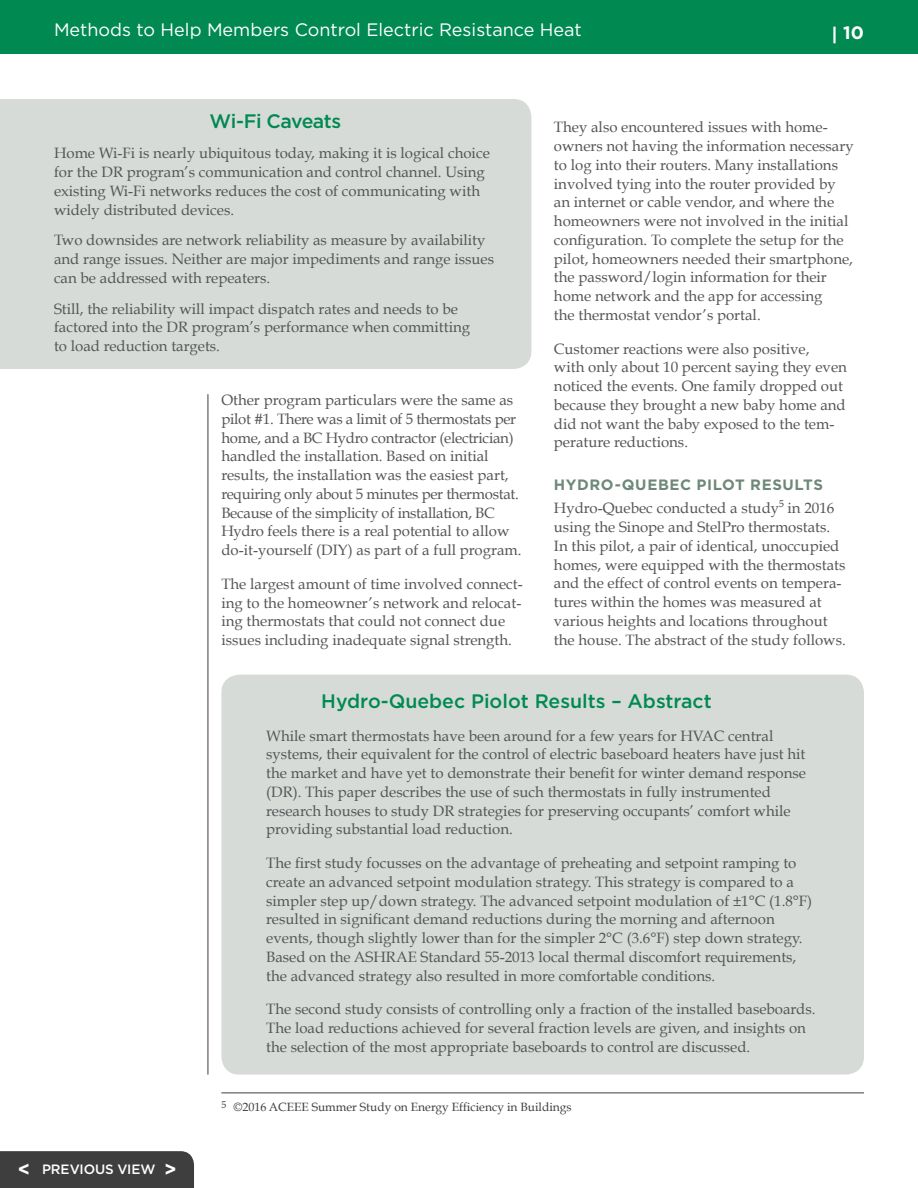
<style>
.page{position:relative;width:918px;height:1188px;background:#fff}
.page>*{position:absolute;margin:0;border:0;box-sizing:border-box;transform-origin:0 0}
.t1{font:500 19.5px "Gotham";color:#008a52}
.t2{font:500 19.5px "Gotham";letter-spacing:-.03em;color:#008a52}
.t3{font:18px "Gotham";color:#fff}
.t4{font:700 18px "Gotham";color:#fff}
.t5{font:15px/18.8px "Book Antiqua";color:#545557}
.t6{font:700 15px "Gotham";letter-spacing:.04em;color:#6e8879}
.t7{font:500 13.5px "Gotham";letter-spacing:-.005em;color:#fff}
.t8{font:12px "Book Antiqua";color:#3e3e3f}
.s1{font-weight:700;font-size:19.5px}
</style>
<div class="page">
<div style="left:0;top:0;width:918px;height:54px;background:#008a52"></div>
<div style="left:0;top:1151px;width:194px;height:37px;background:#3e3e3f"></div>
<hr style="left:208px;top:394px;width:1px;height:681px;background:#3e3e3f">
<div style="left:221px;top:675px;width:643px;height:400px;background:#d7dbd8;border-radius:18px"></div>
<div style="left:0;top:99px;width:531px;height:270px;background:#d7dbd8"></div>
<hr style="left:221px;top:1093px;width:643px;height:1px;background:#3e3e3f">
<p class="t3" style="left:54px;top:18px;width:529px">Methods to Help Members Control Electric Resistance Heat</p>
<p class="t4" style="left:832px;top:21px;width:34px">| 10</p>
<h1 class="t2" style="left:210px;top:109px;width:133px">Wi-Fi Caveats</h1>
<p class="t5" style="left:54px;top:144px;width:437px">Home Wi-Fi is nearly ubiquitous today, making it is logical choice for the DR program’s communication and control channel. Using existing Wi-Fi networks reduces the cost of communicating with widely distributed devices.</p>
<p class="t5" style="left:54px;top:231px;width:442px">Two downsides are network reliability as measure by availability and range issues. Neither are major impediments and range issues can be addressed with repeaters.</p>
<p class="t5" style="left:54px;top:299px;width:418px">Still, the reliability will impact dispatch rates and needs to be factored into the DR program’s performance when committing to load reduction targets.</p>
<p class="t5" style="left:221px;top:391px;width:302px">Other program particulars were the same as pilot #1. There was a limit of 5 thermostats per home, and a BC Hydro contractor (electrician) handled the installation. Based on initial results, the installation was the easiest part, requiring only about 5 minutes per thermostat.<br>Because of the simplicity of installation, BC Hydro feels there is a real potential to allow do-it-yourself (DIY) as part of a full program.</p>
<p class="t5" style="left:221px;top:574px;width:303px">The largest amount of time involved connect&shy;ing to the homeowner’s network and relocat&shy;ing thermostats that could not connect due issues including inadequate signal strength.</p>
<p class="t5" style="left:554px;top:118px;width:301px">They also encountered issues with home&shy;owners not having the information necessary to log into their routers. Many installations involved tying into the router provided by an internet or cable vendor, and where the homeowners were not involved in the initial configuration. To complete the setup for the pilot, homeowners needed their smartphone, the password/login information for their home network and the app for accessing<br>the thermostat vendor’s portal.</p>
<p class="t5" style="left:554px;top:339px;width:294px">Customer reactions were also positive,<br>with only about 10 percent saying they even noticed the events. One family dropped out because they brought a new baby home and did not want the baby exposed to the tem&shy;perature reductions.</p>
<p class="t6" style="left:554px;top:475px;width:271px">HYDRO-QUEBEC PILOT RESULTS</p>
<p class="t5" style="left:554px;top:499px;width:293px">Hydro-Quebec conducted a study<sup>5</sup> in 2016 using the Sinope and StelPro thermostats.<br>In this pilot, a pair of identical, unoccupied homes, were equipped with the thermostats and the effect of control events on tempera&shy;tures within the homes was measured at various heights and locations throughout the house. The abstract of the study follows.</p>
<h1 class="t1" style="left:321px;top:689px;width:392px">Hydro-Quebec Piolot Results – Abstract</h1>
<p class="t5" style="left:266px;top:726px;width:541px">While smart thermostats have been around for a few years for HVAC central systems, their equivalent for the control of electric baseboard heaters have just hit the market and have yet to demonstrate their benefit for winter demand response (DR). This paper describes the use of such thermostats in fully instrumented research houses to study DR strategies for preserving occupants’ comfort while providing substantial load reduction.</p>
<p class="t5" style="left:266px;top:854px;width:548px">The first study focusses on the advantage of preheating and setpoint ramping to create an advanced setpoint modulation strategy. This strategy is compared to a simpler step up/down strategy. The advanced setpoint modulation of ±1°C (1.8°F) resulted in significant demand reductions during the morning and afternoon events, though slightly lower than for the simpler 2°C (3.6°F) step down strategy.<br>Based on the ASHRAE Standard 55-2013 local thermal discomfort requirements, the advanced strategy also resulted in more comfortable conditions.</p>
<p class="t5" style="left:266px;top:1000px;width:551px">The second study consists of controlling only a fraction of the installed baseboards.<br>The load reductions achieved for several fraction levels are given, and insights on the selection of the most appropriate baseboards to control are discussed.</p>
<p class="t7" style="left:18px;top:1161px;width:160px"><span class="s1">&lt;</span> PREVIOUS VIEW <span class="s1">&gt;</span></p>
<p class="t8" style="left:221px;top:1100px;width:352px"><sup>5</sup> ©2016 ACEEE Summer Study on Energy Efficiency in Buildings</p>
</div>
